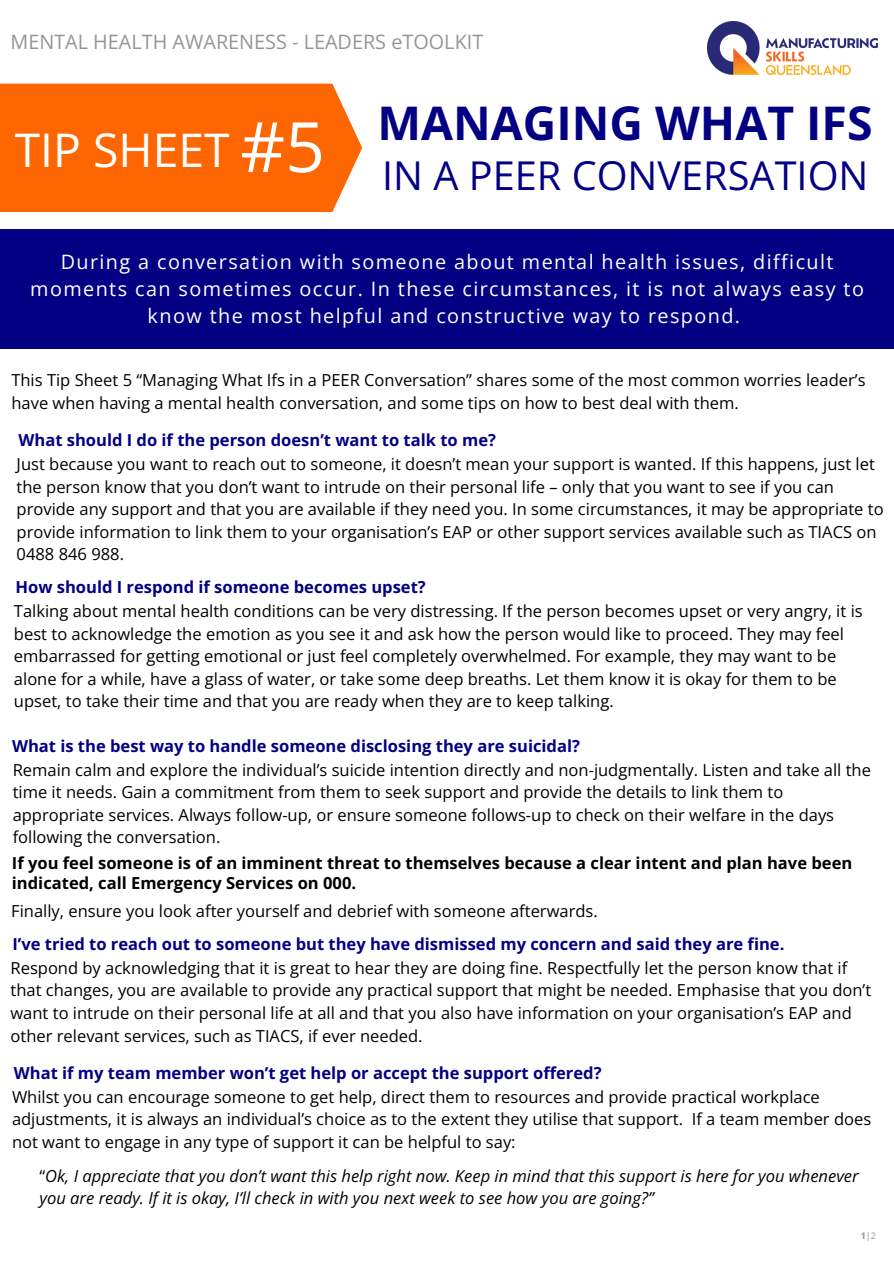
<style>
.page{position:relative;width:894px;height:1264px;background:#fff}
.page>*{position:absolute;margin:0;border:0;box-sizing:border-box;transform-origin:0 0}
.t1{font:69.45px "Open Sans";color:#fff}
.t2{font:700 46.35px "Open Sans";color:#030083}
.t3{font:46.35px "Open Sans";color:#fff}
.t4{font:39.75px "Open Sans";color:#030083}
.t5{font:19.8px/27px "Open Sans";letter-spacing:.07em;color:#fff;text-align:center}
.t6{font:19.8px "Open Sans";color:#939597}
.t7{font:16.5px/22.5px "Open Sans";color:#000}
.t8{font:700 16.5px "Open Sans";color:#030083}
.t9{font:italic 16.5px/22.5px "Open Sans";color:#000}
.t10{font:700 16.5px/20.2px "Open Sans";color:#000}
.t11{font:9px "Open Sans";color:#939597}
.s1{font-style:normal}
.s2{font-weight:700}
</style>
<div class="page">
<div style="left:0;top:230px;width:893px;height:118px;background:#030083"></div>
<div style="left:0;top:84px;width:362px;height:128px;background:#fe6601"></div>
<img style="left:707px;top:22px;width:169px;height:53px">
<h1 class="t6" style="left:10px;top:28px;width:474px">MENTAL HEALTH AWARENESS - LEADERS eTOOLKIT</h1>
<h5 class="t3" style="left:15px;top:117px;width:216px">TIP SHEET</h5>
<p class="t1" style="left:240px;top:98px;width:86px">#5</p>
<h3 class="t2" style="left:377px;top:91px;width:496px">MANAGING WHAT IFS</h3>
<p class="t4" style="left:382px;top:148px;width:487px">IN A PEER CONVERSATION</p>
<h4 class="t5" style="left:30px;top:248px;width:835px">During a conversation with someone about mental health issues, difficult moments can sometimes occur. In these circumstances, it is not always easy to know the most helpful and constructive way to respond.</h4>
<h2 class="t7" style="left:11px;top:369px;width:855px">This Tip Sheet 5 “Managing What Ifs in a PEER Conversation” shares some of the most common worries leader’s have when having a mental health conversation, and some tips on how to best deal with them.</h2>
<h5 class="t8" style="left:18px;top:428px;width:479px">What should I do if the person doesn’t want to talk to me?</h5>
<p class="t7" style="left:17px;top:452px;width:868px">Just because you want to reach out to someone, it doesn’t mean your support is wanted. If this happens, just let the person know that you don’t want to intrude on their personal life – only that you want to see if you can provide any support and that you are available if they need you. In some circumstances, it may be appropriate to provide information to link them to your organisation’s EAP or other support services available such as TIACS on 0488 846 988.</p>
<h6 class="t8" style="left:15px;top:575px;width:411px">How should I respond if someone becomes upset?</h6>
<p class="t7" style="left:14px;top:599px;width:850px">Talking about mental health conditions can be very distressing. If the person becomes upset or very angry, it is best to acknowledge the emotion as you see it and ask how the person would like to proceed. They may feel embarrassed for getting emotional or just feel completely overwhelmed. For example, they may want to be alone for a while, have a glass of water, or take some deep breaths. Let them know it is okay for them to be upset, to take their time and that you are ready when they are to keep talking.</p>
<h6 class="t8" style="left:12px;top:734px;width:569px">What is the best way to handle someone disclosing they are suicidal?</h6>
<p class="t7" style="left:13px;top:758px;width:859px">Remain calm and explore the individual’s suicide intention directly and non-judgmentally. Listen and take all the time it needs. Gain a commitment from them to seek support and provide the details to link them to appropriate services. Always follow-up, or ensure someone follows-up to check on their welfare in the days following the conversation.</p>
<p class="t10" style="left:12px;top:852px;width:841px">If you feel someone is of an imminent threat to themselves because a clear intent and plan have been indicated, call Emergency Services on 000.</p>
<h6 class="t7" style="left:11px;top:899px;width:588px">Finally, ensure you look after yourself and debrief with someone afterwards.</h6>
<h6 class="t8" style="left:12px;top:932px;width:773px">I’ve tried to reach out to someone but they have dismissed my concern and said they are fine.</h6>
<p class="t7" style="left:10px;top:956px;width:862px">Respond by acknowledging that it is great to hear they are doing fine. Respectfully let the person know that if that changes, you are available to provide any practical support that might be needed. Emphasise that you don’t want to intrude on their personal life at all and that you also have information on your organisation’s EAP and other relevant services, such as TIACS, if ever needed.</p>
<h6 class="t8" style="left:14px;top:1061px;width:589px">What if my team member won’t get help or accept the support offered?</h6>
<p class="t7" style="left:12px;top:1085px;width:860px">Whilst you can encourage someone to get help, direct them to resources and provide practical workplace adjustments, it is always an individual’s choice as to the extent they utilise that support. If a team member does not want to engage in any type of support it can be helpful to say:</p>
<h6 class="t9" style="left:39px;top:1163px;width:820px"><span class="s1">“</span>Ok, I appreciate that you don’t want this help right now. Keep in mind that this support is here for you whenever you are ready. If it is okay, I’ll check in with you next week to see how you are going?”</h6>
<p class="t11" style="left:860px;top:1229px;width:17px"><span class="s2">1</span>|2</p>
</div>
